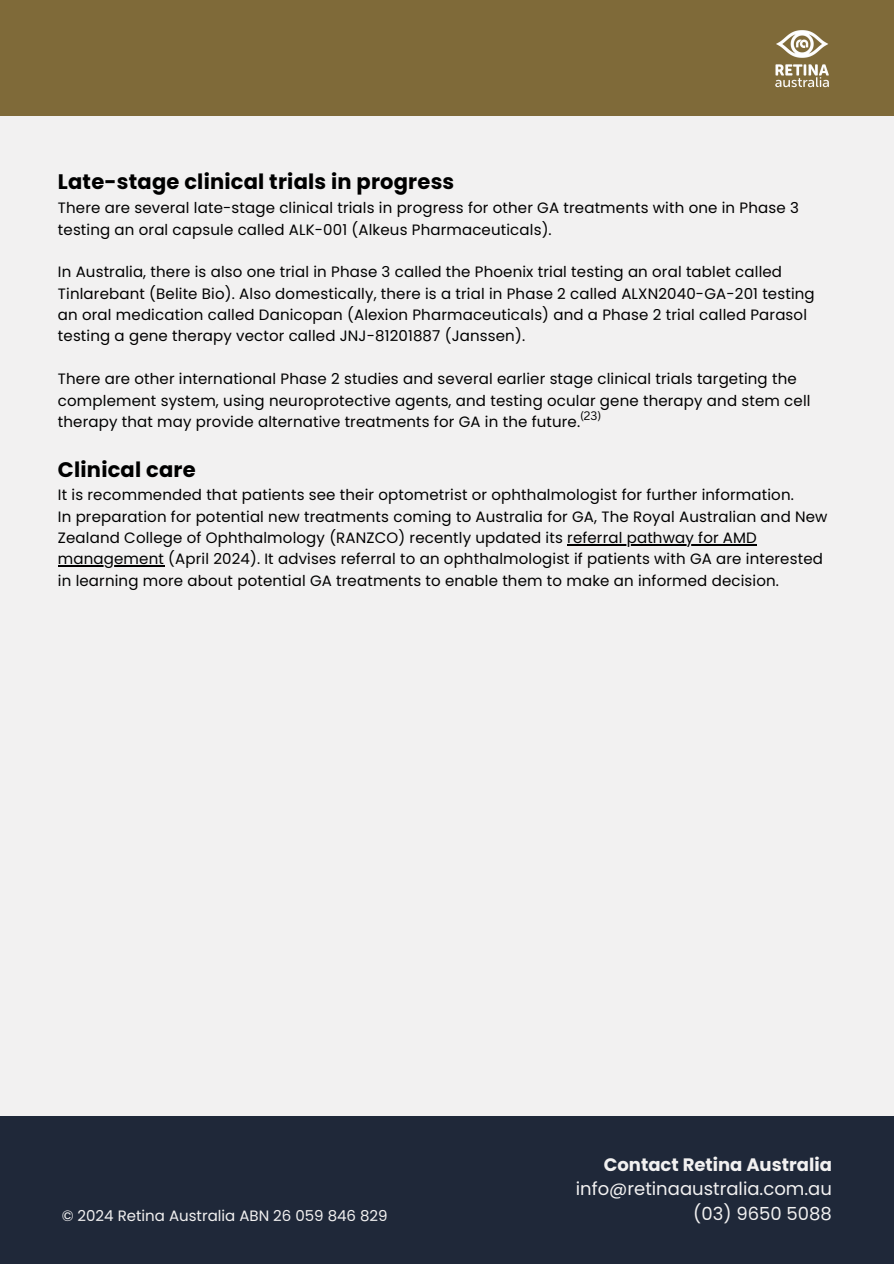
<style>
.page{position:relative;width:894px;height:1264px;background:#fff}
.page>*{position:absolute;margin:0;border:0;box-sizing:border-box;transform-origin:0 0}
.t1{font:700 21px "Poppins";letter-spacing:.01em;color:#000}
.t2{font:18px/24.8px "Poppins";color:#f2f1f1;text-align:right}
.t3{font:15px/21.3px "Poppins";letter-spacing:.01em;color:#000}
.t4{font:15px "Poppins";color:#f2f1f1}
.t5{font:12px "Canva Sans";color:#000}
.s1{font-weight:700}
</style>
<div class="page">
<div style="left:0;top:0;width:893px;height:1263px;background:#f2f1f1"></div>
<div style="left:0;top:0;width:893px;height:116px;background:#7f6a39"></div>
<hr style="left:567px;top:544px;width:189px;height:1px;background:#000">
<hr style="left:58px;top:565px;width:106px;height:1px;background:#000">
<img style="left:775px;top:30px;width:54px;height:58px">
<div style="left:0;top:1115px;width:893px;height:148px;background:#1f2839"></div>
<p class="t1" style="left:58px;top:167px;width:398px">Late-stage clinical trials in progress</p>
<p class="t3" style="left:58px;top:197px;width:742px">There are several late-stage clinical trials in progress for other GA treatments with one in Phase 3 testing an oral capsule called ALK-001 (Alkeus Pharmaceuticals).</p>
<h2 class="t3" style="left:58px;top:261px;width:758px">In Australia, there is also one trial in Phase 3 called the Phoenix trial testing an oral tablet called Tinlarebant (Belite Bio). Also domestically, there is a trial in Phase 2 called ALXN2040-GA-201 testing an oral medication called Danicopan (Alexion Pharmaceuticals) and a Phase 2 trial called Parasol testing a gene therapy vector called JNJ-81201887 (Janssen).</h2>
<h2 class="t3" style="left:58px;top:368px;width:753px">There are other international Phase 2 studies and several earlier stage clinical trials targeting the complement system, using neuroprotective agents, and testing ocular gene therapy and stem cell therapy that may provide alternative treatments for GA in the future.</h2>
<h2 class="t1" style="left:58px;top:454px;width:139px">Clinical care</h2>
<h2 class="t3" style="left:58px;top:484px;width:770px">It is recommended that patients see their optometrist or ophthalmologist for further information.<br>In preparation for potential new treatments coming to Australia for GA, The Royal Australian and New<br>Zealand College of Ophthalmology (RANZCO) recently updated its referral pathway for AMD</h2>
<p class="t3" style="left:58px;top:548px;width:766px">management (April 2024). It advises referral to an ophthalmologist if patients with GA are interested in learning more about potential GA treatments to enable them to make an informed decision.</p>
<p class="t5" style="left:580px;top:407px;width:23px">(23)</p>
<h1 class="t2" style="left:575px;top:1151px;width:257px"><span class="s1">Contact Retina Australia </span>info@retinaaustralia.com.au</h1>
<p class="t4" style="left:62px;top:1204px;width:327px">© 2024 Retina Australia ABN 26 059 846 829</p>
<h1 class="t2" style="left:693px;top:1201px;width:140px">(03) 9650 5088</h1>
</div>
